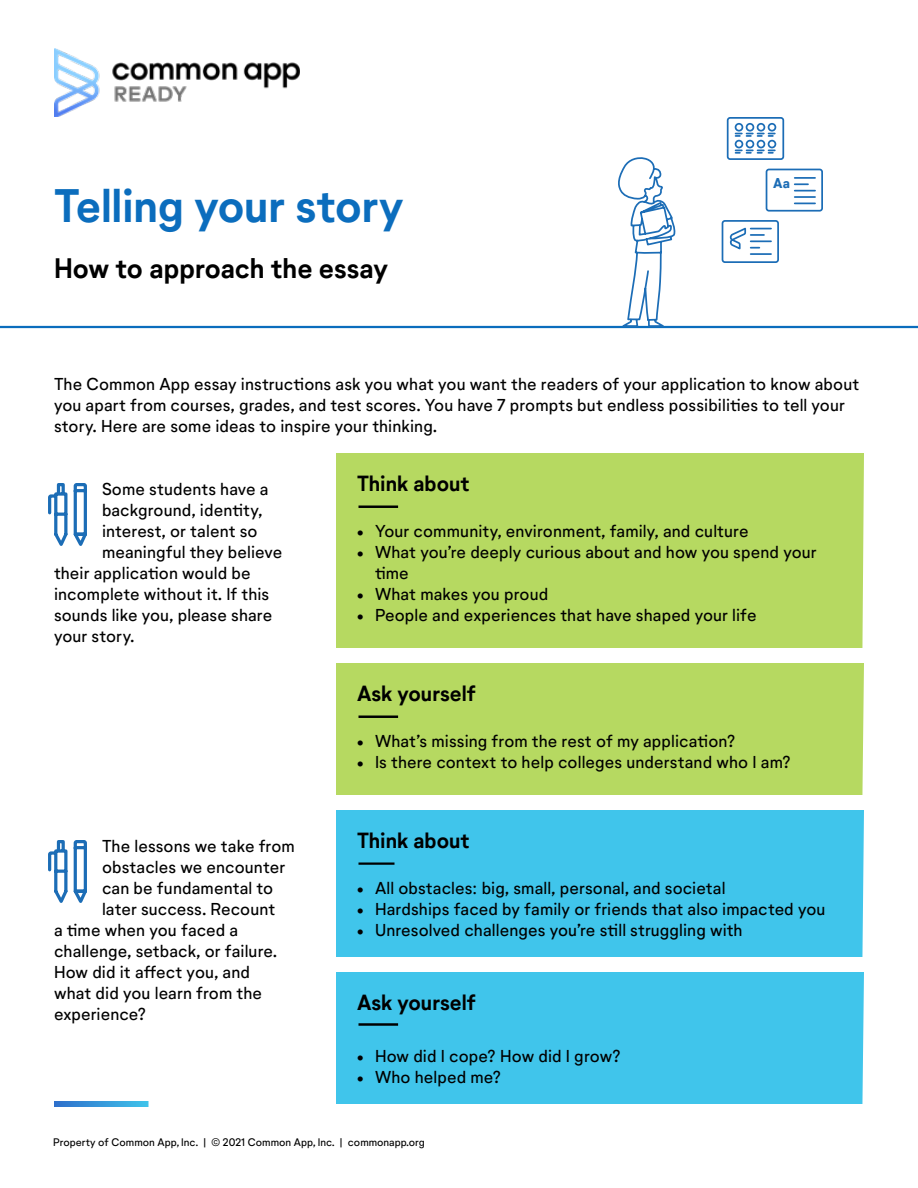
<style>
.page{position:relative;width:918px;height:1188px;background:#fff}
.page>*{position:absolute;margin:0;border:0;box-sizing:border-box;transform-origin:0 0}
.t1{font:700 45px "Neutrif Studio";letter-spacing:-.005em;color:#0b6dbd}
.Subtitle{font:700 27px "Neutrif Studio";color:#000}
.Box_header{font:700 21px "Neutrif Studio";color:#000}
.t2{font:16.5px/21px "Neutrif Studio";letter-spacing:.005em;color:#000}
.t3{font:800 13.65px "Neutrif Studio";color:#1c6db6}
.t4{font:10.5px "Neutrif Studio";color:#000}
</style>
<div class="page">
<img style="left:54px;top:48px;width:246px;height:69px">
<svg style="left:54px;top:1101px;width:94px;height:6px"></svg>
<hr style="left:0;top:326px;width:918px;height:2px;background:#0b6dbd">
<div style="left:766px;top:169px;width:57px;height:43px;border:2px solid #1c6db6;border-radius:2px"></div>
<svg style="left:618px;top:117px;width:199px;height:210px"></svg>
<div style="left:336px;top:453px;width:528px;height:195px;background:#b6d961"></div>
<div style="left:336px;top:810px;width:528px;height:147px;background:#40c5eb"></div>
<div style="left:336px;top:663px;width:528px;height:132px;background:#b6d961"></div>
<div style="left:336px;top:972px;width:528px;height:132px;background:#40c5eb"></div>
<hr style="left:358px;top:716px;width:40px;height:2px;background:#000">
<hr style="left:358px;top:506px;width:40px;height:2px;background:#000">
<hr style="left:358px;top:1023px;width:40px;height:3px;background:#000">
<hr style="left:358px;top:862px;width:36px;height:3px;background:#000">
<svg style="left:48px;top:483px;width:39px;height:63px"></svg>
<svg style="left:48px;top:840px;width:39px;height:63px"></svg>
<h1 class="t1" style="left:54px;top:178px;width:351px">Telling your story</h1>
<h2 class="Subtitle" style="left:54px;top:251px;width:335px">How to approach the essay</h2>
<p class="t3" style="left:773px;top:175px;width:18px">Aa</p>
<p class="t2" style="left:54px;top:374px;width:807px">The Common App essay instructions ask you what you want the readers of your application to know about you apart from courses, grades, and test scores. You have 7 prompts but endless possibilities to tell your story. Here are some ideas to inspire your thinking.</p>
<p class="t2" style="left:102px;top:479px;width:168px">Some students have a</p>
<p class="t2" style="left:102px;top:500px;width:162px">background, identity,</p>
<p class="t2" style="left:102px;top:521px;width:157px">interest, or talent so</p>
<p class="t2" style="left:102px;top:542px;width:182px">meaningful they believe</p>
<p class="t2" style="left:54px;top:563px;width:198px">their application would be</p>
<p class="t2" style="left:54px;top:584px;width:217px">incomplete without it. If this</p>
<p class="t2" style="left:54px;top:605px;width:220px">sounds like you, please share</p>
<p class="t2" style="left:54px;top:626px;width:82px">your story.</p>
<p class="t2" style="left:102px;top:836px;width:194px">The lessons we take from</p>
<p class="t2" style="left:102px;top:857px;width:185px">obstacles we encounter</p>
<p class="t2" style="left:102px;top:878px;width:173px">can be fundamental to</p>
<p class="t2" style="left:102px;top:899px;width:175px">later success. Recount</p>
<p class="t2" style="left:54px;top:920px;width:186px">a time when you faced a</p>
<p class="t2" style="left:54px;top:941px;width:225px">challenge, setback, or failure.</p>
<p class="t2" style="left:54px;top:962px;width:198px">How did it affect you, and</p>
<p class="t2" style="left:54px;top:983px;width:209px">what did you learn from the</p>
<p class="t2" style="left:54px;top:1004px;width:94px">experience?</p>
<h3 class="Box_header" style="left:357px;top:470px;width:114px">Think about</h3>
<p class="t2" style="left:357px;top:521px;width:393px">• Your community, environment, family, and culture</p>
<p class="t2" style="left:375px;top:542px;width:443px;text-indent:-18px">• What you’re deeply curious about and how you spend your time</p>
<p class="t2" style="left:357px;top:584px;width:193px">• What makes you proud</p>
<p class="t2" style="left:357px;top:605px;width:401px">• People and experiences that have shaped your life</p>
<h3 class="Box_header" style="left:357px;top:680px;width:120px">Ask yourself</h3>
<p class="t2" style="left:357px;top:731px;width:380px">• What’s missing from the rest of my application?</p>
<p class="t2" style="left:357px;top:752px;width:436px">• Is there context to help colleges understand who I am?</p>
<h3 class="Box_header" style="left:357px;top:827px;width:114px">Think about</h3>
<p class="t2" style="left:357px;top:878px;width:370px">• All obstacles: big, small, personal, and societal</p>
<p class="t2" style="left:357px;top:899px;width:470px">• Hardships faced by family or friends that also impacted you</p>
<p class="t2" style="left:357px;top:920px;width:387px">• Unresolved challenges you’re still struggling with</p>
<h3 class="Box_header" style="left:357px;top:989px;width:120px">Ask yourself</h3>
<p class="t2" style="left:357px;top:1046px;width:265px">• How did I cope? How did I grow?</p>
<p class="t2" style="left:357px;top:1067px;width:146px">• Who helped me?</p>
<p class="t4" style="left:53px;top:1136px;width:373px">Property of Common App, Inc. | © 2021 Common App, Inc. | commonapp.org</p>
</div>
